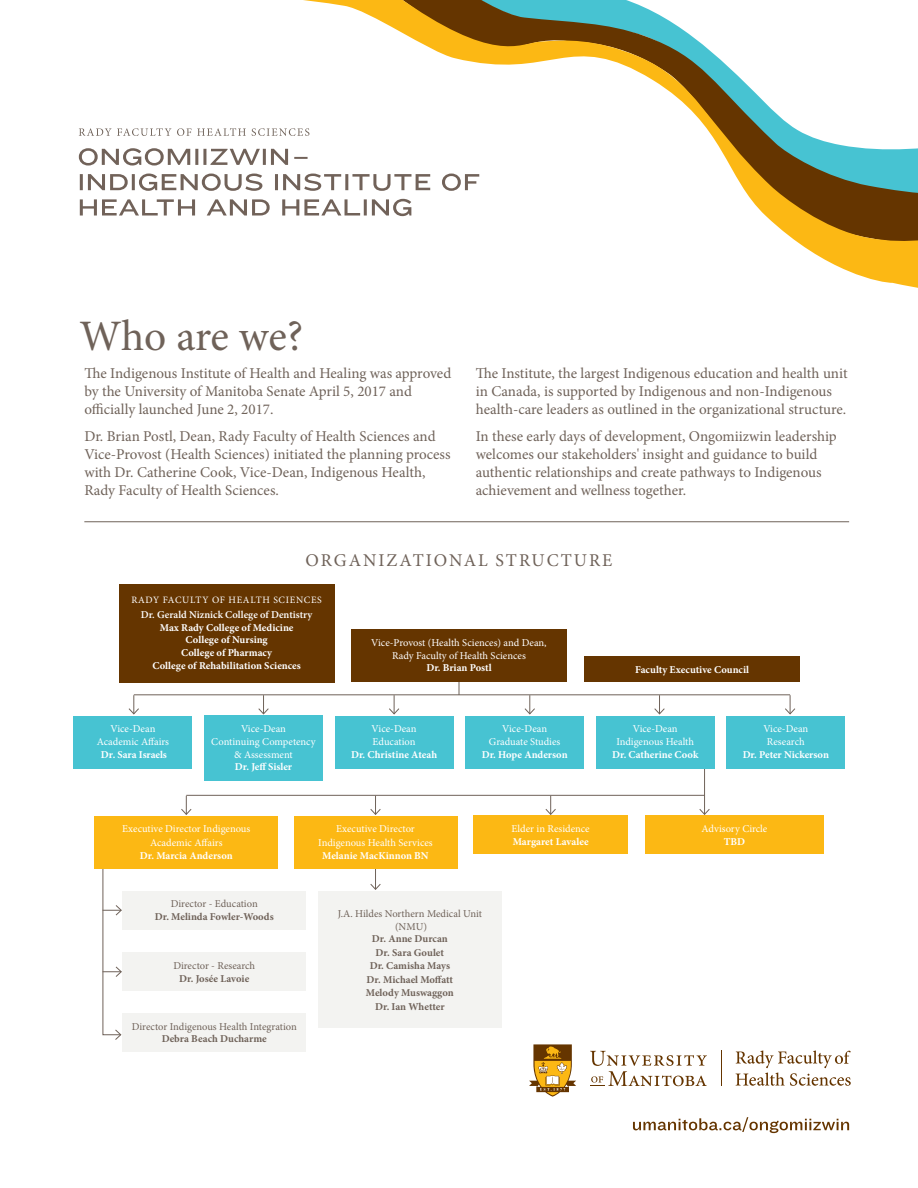
<style>
.page{position:relative;width:918px;height:1188px;background:#fff}
.page>*{position:absolute;margin:0;border:0;box-sizing:border-box;transform-origin:0 0}
.t1{font:43.5px "Minion Pro";letter-spacing:-.01em;color:#6f6259}
.t2{font:18px "Minion Pro";letter-spacing:.11em;color:#6f6259}
.t3{font:15px/18px "Minion Pro";letter-spacing:-.005em;color:#6f6259}
.t4{font:10.5px/12.6px "Minion Pro";color:#fff;text-align:center}
.t5{font:700 10.5px/12.6px "Minion Pro";color:#fff;text-align:center}
.t6{font:700 10.5px "Minion Pro";color:#6f6259}
.t7{font:10.5px/12.6px "Minion Pro";color:#6f6259;text-align:center}
.t8{font:600 10.5px "Minion Pro";color:#fff}
.t9{font:9.75px "Minion Pro";letter-spacing:.07em;color:#fff}
.s1{font-weight:700}
.s2{font-weight:400}
</style>
<div class="page">
<svg style="left:736px;top:1050px;width:115px;height:36px"></svg>
<hr style="left:721px;top:1050px;width:1px;height:36px;background:#653500">
<svg style="left:590px;top:1051px;width:117px;height:35px"></svg>
<svg style="left:529px;top:1044px;width:47px;height:53px"></svg>
<svg style="left:633px;top:1117px;width:216px;height:16px"></svg>
<svg style="left:208px;top:0;width:710px;height:288px"></svg>
<svg style="left:80px;top:199px;width:331px;height:17px"></svg>
<svg style="left:80px;top:174px;width:399px;height:17px"></svg>
<svg style="left:79px;top:148px;width:229px;height:18px"></svg>
<svg style="left:79px;top:128px;width:230px;height:8px"></svg>
<svg style="left:459px;top:682px;width:1px;height:12px"></svg>
<div style="left:351px;top:629px;width:216px;height:53px;background:#653500"></div>
<div style="left:335px;top:716px;width:119px;height:53px;background:#47c3d2"></div>
<div style="left:645px;top:816px;width:179px;height:38px;background:#fcb814"></div>
<div style="left:123px;top:952px;width:183px;height:39px;background:#f3f3f1"></div>
<div style="left:123px;top:1013px;width:183px;height:39px;background:#f3f3f1"></div>
<div style="left:123px;top:891px;width:183px;height:39px;background:#f3f3f1"></div>
<div style="left:473px;top:816px;width:155px;height:38px;background:#fcb814"></div>
<svg style="left:102px;top:868px;width:20px;height:172px"></svg>
<hr style="left:186px;top:795px;width:519px;height:1px;background:#6f6259">
<hr style="left:704px;top:769px;width:1px;height:45px;background:#6f6259">
<svg style="left:699px;top:809px;width:11px;height:6px"></svg>
<svg style="left:545px;top:796px;width:11px;height:19px"></svg>
<svg style="left:370px;top:796px;width:11px;height:19px"></svg>
<svg style="left:181px;top:796px;width:11px;height:19px"></svg>
<div style="left:95px;top:816px;width:183px;height:52px;background:#fcb814"></div>
<div style="left:204px;top:716px;width:119px;height:65px;background:#47c3d2"></div>
<div style="left:74px;top:716px;width:118px;height:53px;background:#47c3d2"></div>
<div style="left:726px;top:716px;width:119px;height:53px;background:#47c3d2"></div>
<div style="left:596px;top:716px;width:119px;height:53px;background:#47c3d2"></div>
<div style="left:465px;top:716px;width:119px;height:53px;background:#47c3d2"></div>
<hr style="left:134px;top:694px;width:656px;height:1px;background:#6f6259">
<svg style="left:388px;top:695px;width:12px;height:20px"></svg>
<svg style="left:258px;top:695px;width:11px;height:20px"></svg>
<svg style="left:128px;top:695px;width:12px;height:20px"></svg>
<svg style="left:784px;top:695px;width:11px;height:20px"></svg>
<svg style="left:654px;top:695px;width:11px;height:20px"></svg>
<svg style="left:524px;top:695px;width:12px;height:20px"></svg>
<div style="left:318px;top:891px;width:183px;height:137px;background:#f3f3f1"></div>
<hr style="left:375px;top:854px;width:1px;height:35px;background:#6f6259">
<svg style="left:370px;top:884px;width:11px;height:6px"></svg>
<div style="left:119px;top:584px;width:216px;height:98px;background:#653500"></div>
<div style="left:584px;top:657px;width:216px;height:25px;background:#653500"></div>
<hr style="left:84px;top:522px;width:765px;height:1px;background:#6f6259">
<div style="left:294px;top:816px;width:164px;height:52px;background:#fcb814"></div>
<p class="t1" style="left:80px;top:307px;width:225px">Who are we?</p>
<p class="t3" style="left:84px;top:364px;width:368px">The Indigenous Institute of Health and Healing was approved by the University of Manitoba Senate April 5, 2017 and officially launched June 2, 2017.</p>
<p class="t3" style="left:84px;top:427px;width:368px">Dr. Brian Postl, Dean, Rady Faculty of Health Sciences and Vice-Provost (Health Sciences) initiated the planning process with Dr. Catherine Cook, Vice-Dean, Indigenous Health, Rady Faculty of Health Sciences.</p>
<p class="t3" style="left:476px;top:364px;width:373px">The Institute, the largest Indigenous education and health unit in Canada, is supported by Indigenous and non-Indigenous health-care leaders as outlined in the organizational structure.</p>
<p class="t3" style="left:476px;top:427px;width:363px">In these early days of development, Ongomiizwin leadership welcomes our stakeholders' insight and guidance to build authentic relationships and create pathways to Indigenous achievement and wellness together.</p>
<p class="t2" style="left:306px;top:548px;width:308px">ORGANIZATIONAL STRUCTURE</p>
<p class="t9" style="left:131px;top:593px;width:192px">RADY FACULTY OF HEALTH SCIENCES</p>
<p class="t8" style="left:141px;top:608px;width:173px">Dr. Gerald Niznick College of Dentistry</p>
<p class="t5" style="left:160px;top:621px;width:135px">Max Rady College of Medicine</p>
<p class="t5" style="left:186px;top:634px;width:84px">College of Nursing</p>
<p class="t5" style="left:181px;top:646px;width:93px">College of Pharmacy</p>
<p class="t5" style="left:152px;top:659px;width:150px">College of Rehabilitation Sciences</p>
<p class="t5" style="left:635px;top:664px;width:116px">Faculty Executive Council</p>
<p class="t4" style="left:371px;top:636px;width:177px">Vice-Provost (Health Sciences) and Dean,<br>Rady Faculty of Health Sciences<br><span class="s1">Dr. Brian Postl</span></p>
<p class="t4" style="left:111px;top:723px;width:46px">Vice-Dean</p>
<p class="t4" style="left:97px;top:736px;width:74px">Academic Affairs<br><span class="s1">Dr. Sara Israels</span></p>
<p class="t4" style="left:241px;top:723px;width:46px">Vice-Dean</p>
<p class="t4" style="left:211px;top:735px;width:106px">Continuing Competency &amp; Assessment<br><span class="s1">Dr. Jeff Sisler</span></p>
<p class="t4" style="left:372px;top:723px;width:46px">Vice-Dean</p>
<p class="t5" style="left:351px;top:735px;width:88px"><span class="s2">Education<br></span>Dr. Christine Ateah</p>
<p class="t4" style="left:502px;top:723px;width:46px">Vice-Dean</p>
<p class="t4" style="left:482px;top:735px;width:87px">Graduate Studies<br><span class="s1">Dr. Hope Anderson</span></p>
<p class="t4" style="left:633px;top:723px;width:46px">Vice-Dean</p>
<p class="t4" style="left:612px;top:735px;width:88px">Indigenous Health<br><span class="s1">Dr. Catherine Cook</span></p>
<p class="t4" style="left:763px;top:723px;width:46px">Vice-Dean</p>
<p class="t5" style="left:743px;top:735px;width:88px"><span class="s2">Research<br></span>Dr. Peter Nickerson</p>
<p class="t4" style="left:122px;top:822px;width:130px;line-height:13.5px">Executive Director Indigenous<br>Academic Affairs</p>
<p class="t5" style="left:140px;top:849px;width:94px">Dr. Marcia Anderson</p>
<p class="t4" style="left:336px;top:823px;width:80px">Executive Director</p>
<p class="t4" style="left:318px;top:836px;width:116px">Indigenous Health Services</p>
<p class="t5" style="left:322px;top:849px;width:108px">Melanie MacKinnon BN</p>
<p class="t4" style="left:512px;top:823px;width:80px">Elder in Residence</p>
<p class="t5" style="left:513px;top:835px;width:77px">Margaret Lavalee</p>
<p class="t4" style="left:702px;top:823px;width:67px">Advisory Circle<br><span class="s1">TBD</span></p>
<p class="t7" style="left:171px;top:898px;width:89px">Director - Education</p>
<p class="t6" style="left:155px;top:909px;width:120px">Dr. Melinda Fowler-Woods</p>
<p class="t7" style="left:173px;top:959px;width:83px">Director - Research</p>
<p class="t6" style="left:179px;top:971px;width:72px">Dr. Josée Lavoie</p>
<p class="t7" style="left:132px;top:1020px;width:167px">Director Indigenous Health Integration</p>
<p class="t6" style="left:162px;top:1031px;width:107px">Debra Beach Ducharme</p>
<p class="t7" style="left:338px;top:907px;width:146px">J.A. Hildes Northern Medical Unit (NMU)</p>
<p class="t6" style="left:372px;top:931px;width:77px">Dr. Anne Durcan</p>
<p class="t6" style="left:376px;top:945px;width:70px">Dr. Sara Goulet</p>
<p class="t6" style="left:370px;top:958px;width:82px">Dr. Camisha Mays</p>
<p class="t6" style="left:367px;top:972px;width:88px">Dr. Michael Moffatt</p>
<p class="t6" style="left:366px;top:985px;width:89px">Melody Muswaggon</p>
<p class="t6" style="left:375px;top:999px;width:71px">Dr. Ian Whetter</p>
</div>
